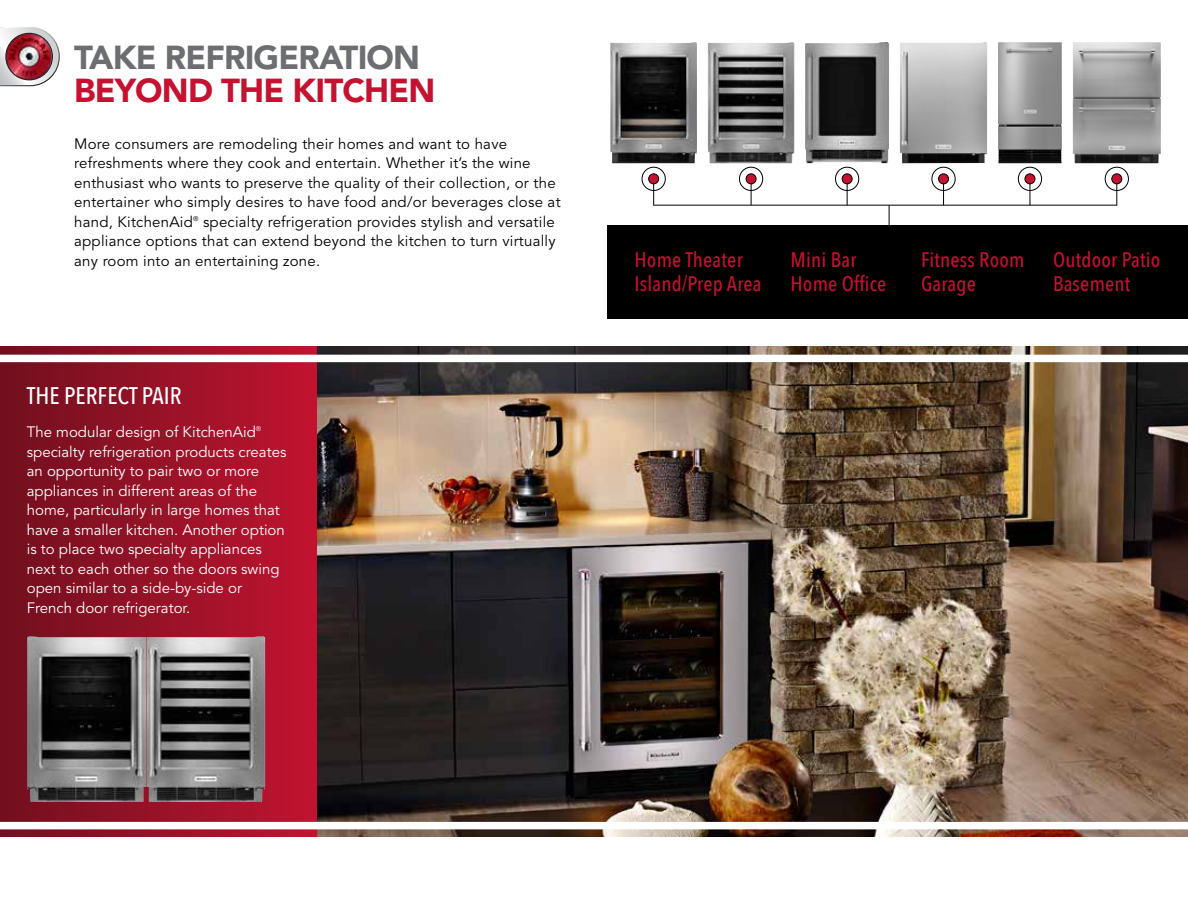
<style>
.page{position:relative;width:1188px;height:918px;background:#fff}
.page>*{position:absolute;margin:0;border:0;box-sizing:border-box;transform-origin:0 0}
.t1{font:900 33px "Avenir LT Std";color:#6d6e71}
.t2{font:900 33px "Avenir LT Std";color:#c41230}
.t3{font:500 24px "Avenir Next Condensed";color:#fff}
.t4{font:500 21px "Avenir Next Condensed";letter-spacing:.01em;color:#c41230}
.t5{font:15px/19.5px "Avenir LT Std";letter-spacing:.015em;color:#000}
.t6{font:15px/19.5px "Avenir LT Std";color:#fff}
.t7{font:6.75px "Avenir LT Std";color:#fff}
.t8{font:6.75px "Avenir LT Std";color:#000}
</style>
<div class="page">
<svg style="left:0;top:27px;width:60px;height:60px"></svg>
<img style="left:6px;top:33px;width:47px;height:47px;border-radius:23px">
<div style="left:5px;top:33px;width:48px;height:47px;border:1px solid #232020;border-radius:50%"></div>
<div style="left:0;top:347px;width:317px;height:490px;background:linear-gradient(to right,#6f111f,#c01531)"></div>
<img style="left:317px;top:347px;width:871px;height:490px">
<div style="left:0;top:822px;width:1188px;height:7px;background:#fff"></div>
<img style="left:610px;top:42px;width:87px;height:121px">
<div style="left:608px;top:225px;width:580px;height:94px;background:#000"></div>
<div style="left:0;top:355px;width:1188px;height:7px;background:#fff"></div>
<img style="left:998px;top:42px;width:64px;height:121px">
<img style="left:708px;top:42px;width:86px;height:121px">
<img style="left:1073px;top:42px;width:88px;height:121px">
<img style="left:805px;top:42px;width:84px;height:121px">
<img style="left:900px;top:42px;width:87px;height:121px">
<svg style="left:889px;top:206px;width:1px;height:19px"></svg>
<hr style="left:654px;top:205px;width:463px;height:1px;background:#000">
<svg style="left:653px;top:184px;width:1px;height:21px"></svg>
<svg style="left:1116px;top:184px;width:1px;height:21px"></svg>
<svg style="left:1030px;top:184px;width:1px;height:21px"></svg>
<svg style="left:943px;top:184px;width:1px;height:21px"></svg>
<svg style="left:847px;top:184px;width:1px;height:21px"></svg>
<svg style="left:751px;top:184px;width:1px;height:21px"></svg>
<div style="left:642px;top:167px;width:24px;height:24px;border:1px solid #000;border-radius:50%"></div>
<div style="left:649px;top:174px;width:10px;height:10px;background:#c41230;border-radius:50%"></div>
<div style="left:648px;top:173px;width:11px;height:11px;border:1px solid #000;border-radius:50%"></div>
<div style="left:1105px;top:167px;width:24px;height:24px;border:1px solid #000;border-radius:50%"></div>
<div style="left:1112px;top:174px;width:10px;height:10px;background:#c41230;border-radius:50%"></div>
<div style="left:1111px;top:173px;width:11px;height:11px;border:1px solid #000;border-radius:50%"></div>
<div style="left:1018px;top:167px;width:24px;height:24px;border:1px solid #000;border-radius:50%"></div>
<div style="left:1025px;top:174px;width:10px;height:10px;background:#c41230;border-radius:50%"></div>
<div style="left:1025px;top:173px;width:10px;height:11px;border:1px solid #000;border-radius:50%"></div>
<div style="left:932px;top:167px;width:24px;height:24px;border:1px solid #000;border-radius:50%"></div>
<div style="left:939px;top:174px;width:10px;height:10px;background:#c41230;border-radius:50%"></div>
<div style="left:938px;top:173px;width:11px;height:11px;border:1px solid #000;border-radius:50%"></div>
<div style="left:835px;top:167px;width:24px;height:24px;border:1px solid #000;border-radius:50%"></div>
<div style="left:842px;top:174px;width:10px;height:10px;background:#c41230;border-radius:50%"></div>
<div style="left:842px;top:173px;width:11px;height:11px;border:1px solid #000;border-radius:50%"></div>
<div style="left:739px;top:167px;width:24px;height:24px;border:1px solid #000;border-radius:50%"></div>
<div style="left:746px;top:174px;width:10px;height:10px;background:#c41230;border-radius:50%"></div>
<div style="left:746px;top:173px;width:10px;height:11px;border:1px solid #000;border-radius:50%"></div>
<img style="left:27px;top:636px;width:238px;height:166px">
<h1 class="t1" style="left:74px;top:38px;width:38px">TAKE</h1>
<h1 class="t1" style="left:165px;top:38px;width:38px">REFRI</h1>
<h1 class="t1" style="left:254px;top:38px;width:46px">GERATION</h1>
<h1 class="t2" style="left:74px;top:71px;width:88px">BEYOND</h1>
<h1 class="t2" style="left:221px;top:71px;width:22px">THE</h1>
<h1 class="t2" style="left:292px;top:71px;width:44px">KITCHEN</h1>
<p class="t5" style="left:74px;top:134px;width:488px">More consumers are remodeling their homes and want to have refreshments where they cook and entertain. Whether it’s the wine enthusiast who wants to preserve the quality of their collection, or the entertainer who simply desires to have food and/or beverages close at hand, KitchenAid</p>
<p class="t5" style="left:74px;top:212px;width:483px;text-align:justify;text-indent:129px">specialty refrigeration provides stylish and versatile appliance options that can extend beyond the kitchen to turn virtually any room into an entertaining zone.</p>
<p class="t8" style="left:193px;top:215px;width:7px">®</p>
<h2 class="t3" style="left:27px;top:381px;width:154px">THE PERFECT PAIR</h2>
<p class="t6" style="left:27px;top:423px;width:231px">The modular design of KitchenAid</p>
<p class="t7" style="left:256px;top:425px;width:7px">®</p>
<p class="t6" style="left:27px;top:442px;width:261px">specialty refrigeration products creates an opportunity to pair two or more appliances in different areas of the home, particularly in large homes that have a smaller kitchen. Another option is to place two specialty appliances next to each other so the doors swing open similar to a side-by-side or French door refrigerator.</p>
<h3 class="t4" style="left:634px;top:247px;width:141px">Home Theater M</h3>
<h3 class="t4" style="left:806px;top:247px;width:88px">ini Bar F</h3>
<h3 class="t4" style="left:929px;top:247px;width:97px">itness Room</h3>
<h3 class="t4" style="left:1053px;top:247px;width:109px">Outdoor Patio</h3>
<h3 class="t4" style="left:634px;top:271px;width:128px">Island/Prep Area</h3>
<h3 class="t4" style="left:791px;top:271px;width:97px">Home Office</h3>
<h3 class="t4" style="left:921px;top:271px;width:56px">Garage</h3>
<h3 class="t4" style="left:1053px;top:271px;width:79px">Basement</h3>
</div>
